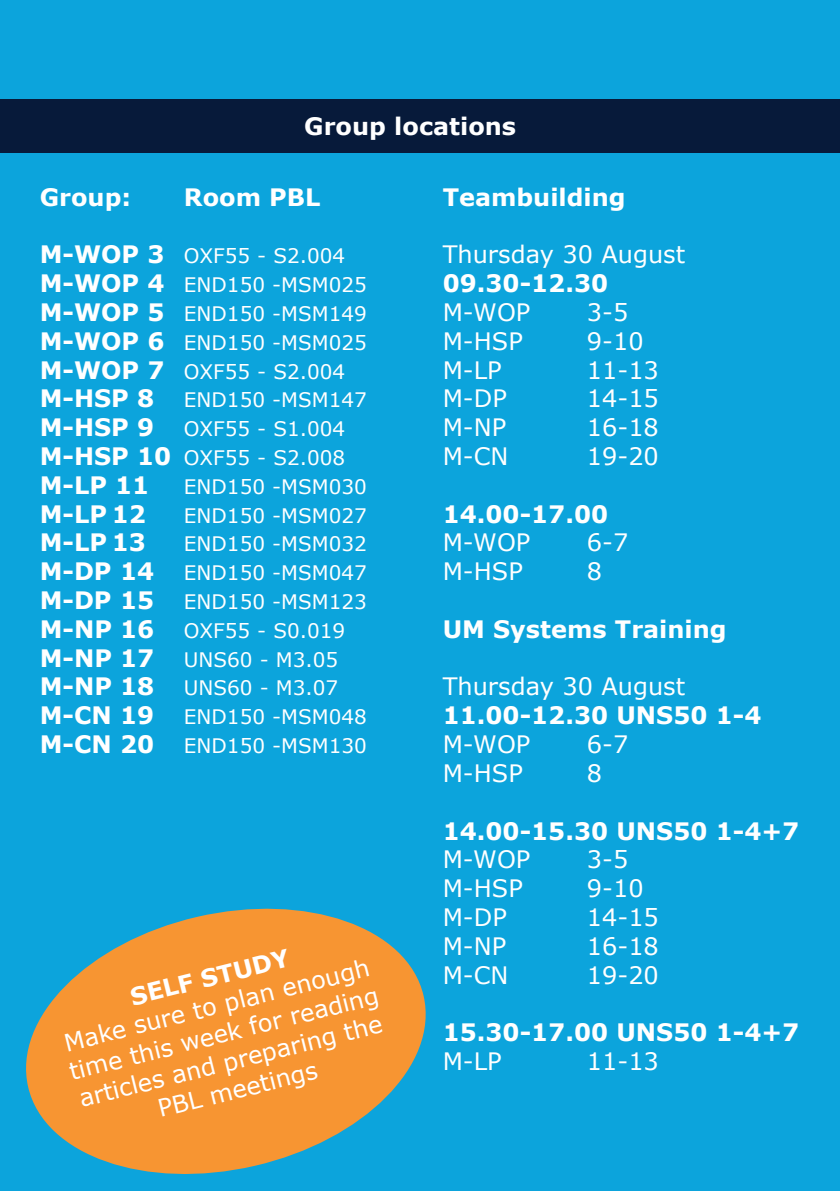
<style>
.page{position:relative;width:840px;height:1191px;background:#fff}
.page>*{position:absolute;margin:0;border:0;box-sizing:border-box;transform-origin:0 0}
.t1{font:24px/28.8px "Verdana";color:#fff;text-align:center}
.t2{font:700 24px "Verdana";color:#fff}
.t3{font:20px "Verdana";color:#fff}
.s1{font-weight:700;font-size:24px}
.s2{font-weight:700}
</style>
<div class="page">
<div style="left:0;top:0;width:839px;height:1191px;background:#0ca4dc"></div>
<div style="left:0;top:99px;width:839px;height:54px;background:#071a3a"></div>
<svg style="left:12px;top:891px;width:427px;height:300px;background:#a19a70"></svg>
<p class="t2" style="left:304px;top:110px;width:213px">Group locations</p>
<p class="t2" style="left:40px;top:181px;width:93px">Group:</p>
<p class="t2" style="left:184px;top:181px;width:138px">Room PBL</p>
<p class="t3" style="left:40px;top:243px;width:307px"><span class="s1">M-WOP 3</span> OXF55 - S2.004</p>
<p class="t3" style="left:40px;top:272px;width:328px"><span class="s1">M-WOP 4</span> END150 -MSM025</p>
<p class="t3" style="left:40px;top:301px;width:328px"><span class="s1">M-WOP 5</span> END150 -MSM149</p>
<p class="t3" style="left:40px;top:330px;width:328px"><span class="s1">M-WOP 6</span> END150 -MSM025</p>
<p class="t3" style="left:40px;top:358px;width:307px"><span class="s1">M-WOP 7</span> OXF55 - S2.004</p>
<p class="t3" style="left:40px;top:387px;width:328px"><span class="s1">M-HSP 8</span> END150 -MSM147</p>
<p class="t3" style="left:40px;top:416px;width:307px"><span class="s1">M-HSP 9</span> OXF55 - S1.004</p>
<p class="t3" style="left:40px;top:445px;width:307px"><span class="s1">M-HSP 10</span> OXF55 - S2.008</p>
<p class="t2" style="left:40px;top:469px;width:111px">M-LP 11</p>
<p class="t3" style="left:184px;top:474px;width:184px">END150 -MSM030</p>
<p class="t2" style="left:40px;top:498px;width:108px">M-LP 12</p>
<p class="t3" style="left:184px;top:502px;width:184px">END150 -MSM027</p>
<p class="t2" style="left:40px;top:527px;width:108px">M-LP 13</p>
<p class="t3" style="left:184px;top:531px;width:184px">END150 -MSM032</p>
<p class="t3" style="left:40px;top:560px;width:328px"><span class="s1">M-DP 14</span> END150 -MSM047</p>
<p class="t3" style="left:40px;top:589px;width:328px"><span class="s1">M-DP 15</span> END150 -MSM123</p>
<p class="t3" style="left:40px;top:618px;width:307px"><span class="s1">M-NP 16</span> OXF55 - S0.019</p>
<p class="t3" style="left:40px;top:646px;width:300px"><span class="s1">M-NP 17</span> UNS60 - M3.05</p>
<p class="t3" style="left:40px;top:675px;width:300px"><span class="s1">M-NP 18</span> UNS60 - M3.07</p>
<p class="t3" style="left:40px;top:704px;width:328px"><span class="s1">M-CN 19</span> END150 -MSM048</p>
<p class="t3" style="left:40px;top:733px;width:328px"><span class="s1">M-CN 20</span> END150 -MSM130</p>
<p class="t1" style="left:52px;top:1002px;width:319px;rotate:-14deg"><span class="s2">SELF STUDY<br></span>Make sure to plan enough time this week for reading articles and preparing the<br>PBL meetings</p>
<p class="t2" style="left:442px;top:181px;width:184px">Teambuilding</p>
<p class="t1" style="left:442px;top:240px;width:244px">Thursday 30 August</p>
<p class="t2" style="left:442px;top:268px;width:167px">09.30-12.30</p>
<p class="t1" style="left:442px;top:298px;width:89px">M-WOP</p>
<p class="t1" style="left:586px;top:298px;width:43px">3-5</p>
<p class="t1" style="left:442px;top:327px;width:82px">M-HSP</p>
<p class="t1" style="left:586px;top:327px;width:58px">9-10</p>
<p class="t1" style="left:442px;top:356px;width:60px">M-LP</p>
<p class="t1" style="left:586px;top:356px;width:73px">11-13</p>
<p class="t1" style="left:442px;top:384px;width:66px">M-DP</p>
<p class="t1" style="left:586px;top:384px;width:73px">14-15</p>
<p class="t1" style="left:442px;top:413px;width:65px">M-NP</p>
<p class="t1" style="left:586px;top:413px;width:73px">16-18</p>
<p class="t1" style="left:442px;top:442px;width:67px">M-CN</p>
<p class="t1" style="left:586px;top:442px;width:73px">19-20</p>
<p class="t2" style="left:442px;top:498px;width:167px">14.00-17.00</p>
<p class="t1" style="left:442px;top:528px;width:89px">M-WOP</p>
<p class="t1" style="left:586px;top:528px;width:43px">6-7</p>
<p class="t1" style="left:442px;top:557px;width:82px">M-HSP</p>
<p class="t1" style="left:586px;top:557px;width:17px">8</p>
<p class="t2" style="left:442px;top:613px;width:285px">UM Systems Training</p>
<p class="t1" style="left:442px;top:672px;width:244px">Thursday 30 August</p>
<p class="t2" style="left:442px;top:700px;width:320px">11.00-12.30 UNS50 1-4</p>
<p class="t1" style="left:442px;top:730px;width:89px">M-WOP</p>
<p class="t1" style="left:586px;top:730px;width:43px">6-7</p>
<p class="t1" style="left:442px;top:759px;width:82px">M-HSP</p>
<p class="t1" style="left:586px;top:759px;width:17px">8</p>
<p class="t2" style="left:442px;top:815px;width:358px">14.00-15.30 UNS50 1-4+7</p>
<p class="t1" style="left:442px;top:845px;width:89px">M-WOP</p>
<p class="t1" style="left:586px;top:845px;width:43px">3-5</p>
<p class="t1" style="left:442px;top:874px;width:82px">M-HSP</p>
<p class="t1" style="left:586px;top:874px;width:58px">9-10</p>
<p class="t1" style="left:442px;top:903px;width:66px">M-DP</p>
<p class="t1" style="left:586px;top:903px;width:73px">14-15</p>
<p class="t1" style="left:442px;top:932px;width:65px">M-NP</p>
<p class="t1" style="left:586px;top:932px;width:73px">16-18</p>
<p class="t1" style="left:442px;top:960px;width:67px">M-CN</p>
<p class="t1" style="left:586px;top:960px;width:73px">19-20</p>
<p class="t2" style="left:442px;top:1016px;width:358px">15.30-17.00 UNS50 1-4+7</p>
<p class="t1" style="left:442px;top:1047px;width:60px">M-LP</p>
<p class="t1" style="left:586px;top:1047px;width:73px">11-13</p>
</div>
